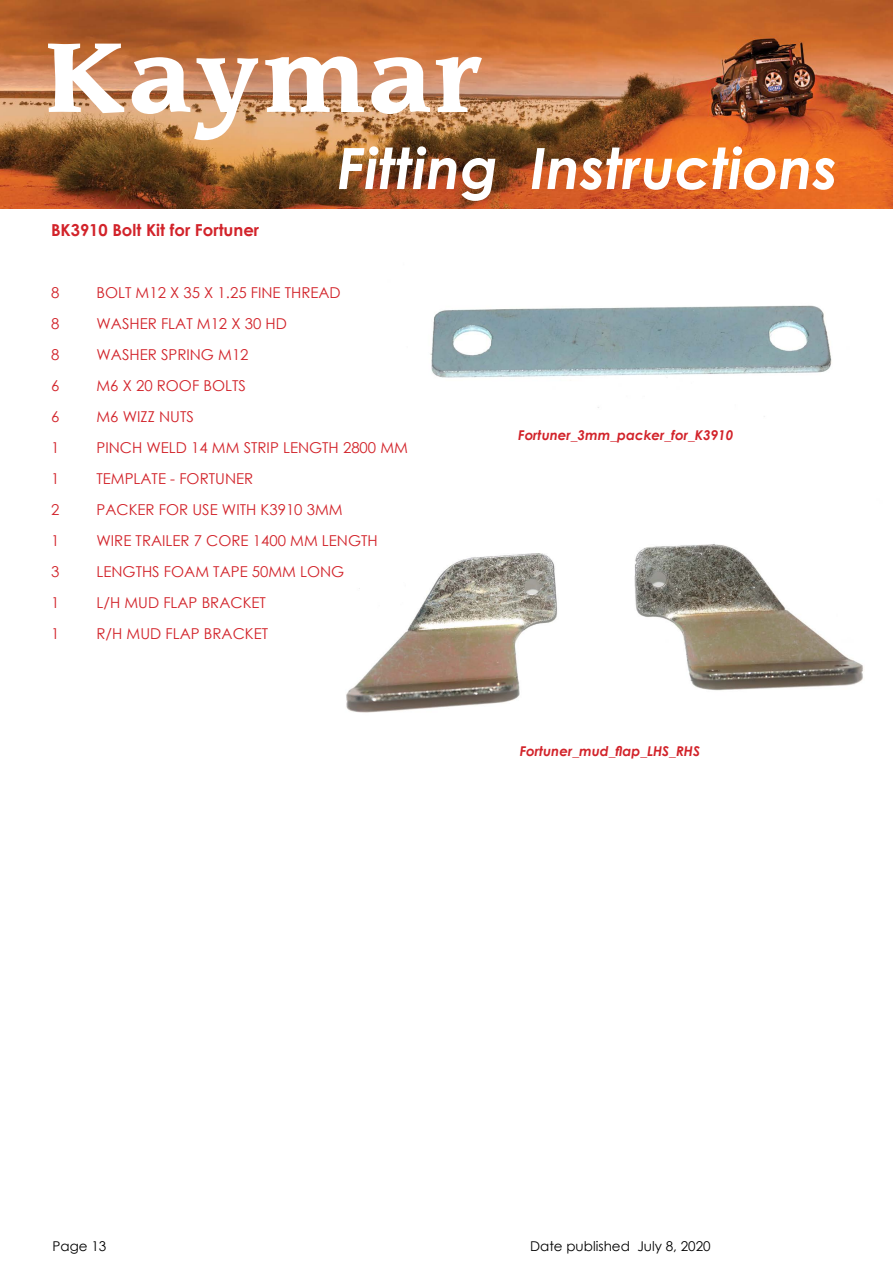
<style>
.page{position:relative;width:893px;height:1263px;background:#fff}
.page>*{position:absolute;margin:0;border:0;box-sizing:border-box;transform-origin:0 0}
.t1{font:700 96px "Leawood";color:#fff}
.t2{font:italic 700 57px "Century Gothic";color:#fff}
.t3{font:700 16.5px "Century Gothic";color:#d2232a}
.t4{font:15px "Century Gothic";color:#d2232a}
.t5{font:italic 700 13.5px "Century Gothic";color:#d2232a}
.t6{font:13.5px "Century Gothic";color:#000}
</style>
<div class="page">
<img style="left:0;top:1px;width:893px;height:208px">
<img style="left:346px;top:544px;width:517px;height:169px">
<img style="left:430px;top:305px;width:402px;height:112px">
<h1 class="t1" style="left:44px;top:23px;width:443px">Kaymar</h1>
<h2 class="t2" style="left:337px;top:125px;width:502px">Fitting Instructions</h2>
<p class="t3" style="left:51px;top:218px;width:210px">BK3910 Bolt Kit for Fortuner</p>
<p class="t4" style="left:51px;top:282px;width:10px">8</p>
<p class="t4" style="left:97px;top:282px;width:246px">BOLT M12 X 35 X 1.25 FINE THREAD</p>
<p class="t4" style="left:51px;top:313px;width:10px">8</p>
<p class="t4" style="left:97px;top:313px;width:192px">WASHER FLAT M12 X 30 HD</p>
<p class="t4" style="left:51px;top:344px;width:10px">8</p>
<p class="t4" style="left:97px;top:344px;width:154px">WASHER SPRING M12</p>
<p class="t4" style="left:51px;top:375px;width:10px">6</p>
<p class="t4" style="left:97px;top:375px;width:151px">M6 X 20 ROOF BOLTS</p>
<p class="t4" style="left:51px;top:406px;width:10px">6</p>
<p class="t4" style="left:97px;top:406px;width:99px">M6 WIZZ NUTS</p>
<p class="t4" style="left:51px;top:437px;width:10px">1</p>
<p class="t4" style="left:97px;top:437px;width:313px">PINCH WELD 14 MM STRIP LENGTH 2800 MM</p>
<p class="t4" style="left:51px;top:468px;width:10px">1</p>
<p class="t4" style="left:97px;top:468px;width:158px">TEMPLATE - FORTUNER</p>
<p class="t4" style="left:51px;top:499px;width:10px">2</p>
<p class="t4" style="left:97px;top:499px;width:248px">PACKER FOR USE WITH K3910 3MM</p>
<p class="t4" style="left:51px;top:530px;width:10px">1</p>
<p class="t4" style="left:97px;top:530px;width:283px">WIRE TRAILER 7 CORE 1400 MM LENGTH</p>
<p class="t4" style="left:51px;top:561px;width:10px">3</p>
<p class="t4" style="left:97px;top:561px;width:249px">LENGTHS FOAM TAPE 50MM LONG</p>
<p class="t4" style="left:51px;top:592px;width:10px">1</p>
<p class="t4" style="left:97px;top:592px;width:171px">L/H MUD FLAP BRACKET</p>
<p class="t4" style="left:51px;top:623px;width:10px">1</p>
<p class="t4" style="left:97px;top:623px;width:173px">R/H MUD FLAP BRACKET</p>
<p class="t5" style="left:518px;top:424px;width:217px">Fortuner_3mm_packer_for_K3910</p>
<p class="t5" style="left:520px;top:741px;width:182px">Fortuner_mud_flap_LHS_RHS</p>
<p class="t6" style="left:53px;top:1237px;width:55px">Page 13</p>
<p class="t6" style="left:530px;top:1237px;width:182px">Date published July 8, 2020</p>
</div>
